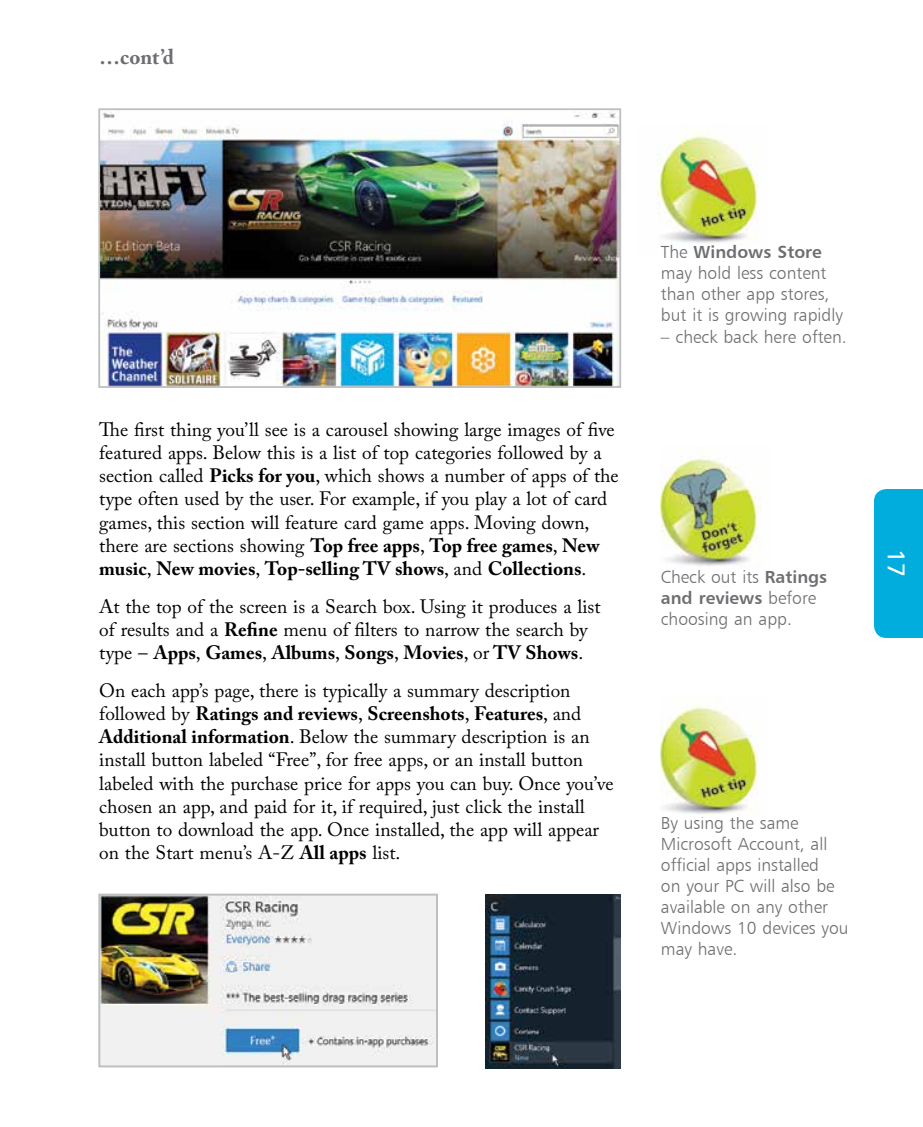
<style>
.page{position:relative;width:923px;height:1127px;background:#fff}
.page>*{position:absolute;margin:0;border:0;box-sizing:border-box;transform-origin:0 0}
.t1{font:24.5px "Humanist 777 BT Roman B";color:#fff}
.t2{font:700 21px "Adobe Caslon Pro";color:#6d6e71}
.t3{font:19.25px/23.1px "Adobe Caslon Pro";color:#000}
.t4{font:17.5px/21px "Humanist 777 BT Light B";color:#6d6e71}
.t5{font:17.5px "Humanist 777 BT Bold B";color:#6d6e71}
.s1{font-weight:700}
.s2{font-family:"Humanist 777 BT Light B"}
.s3{font-family:"Humanist 777 BT Bold B"}
</style>
<div class="page">
<div style="left:874px;top:489px;width:49px;height:148px;background:#00addc"></div>
<img style="left:661px;top:704px;width:97px;height:111px">
<img style="left:101px;top:111px;width:517px;height:274px">
<div style="left:98px;top:108px;width:523px;height:280px;border:2px solid #bcbec0"></div>
<img style="left:101px;top:896px;width:334px;height:168px">
<div style="left:98px;top:893px;width:340px;height:174px;border:2px solid #bcbec0"></div>
<img style="left:661px;top:456px;width:100px;height:111px">
<img style="left:656px;top:133px;width:102px;height:111px">
<img style="left:485px;top:894px;width:135px;height:173px">
<p class="t2" style="left:99px;top:45px;width:76px">…cont’d</p>
<p class="t3" style="left:99px;top:418px;width:521px">The first thing you’ll see is a carousel showing large images of five featured apps. Below this is a list of top categories followed by a section called <span class="s1">Picks for you</span>, which shows a number of apps of the type often used by the user. For example, if you play a lot of card games, this section will feature card game apps. Moving down, there are sections showing <span class="s1">Top free apps</span>, <span class="s1">Top free games</span>, <span class="s1">New music</span>, <span class="s1">New movies</span>, <span class="s1">Top-selling TV shows</span>, and <span class="s1">Collections</span>.</p>
<p class="t3" style="left:99px;top:594px;width:503px">At the top of the screen is a Search box. Using it produces a list of results and a <span class="s1">Refine</span> menu of filters to narrow the search by type – <span class="s1">Apps</span>, <span class="s1">Games</span>, <span class="s1">Albums</span>, <span class="s1">Songs</span>, <span class="s1">Movies</span>, or <span class="s1">TV Shows</span>.</p>
<p class="t3" style="left:99px;top:678px;width:516px">On each app’s page, there is typically a summary description followed by <span class="s1">Ratings and reviews</span>, <span class="s1">Screenshots</span>, <span class="s1">Features</span>, and <span class="s1">Additional information</span>. Below the summary description is an install button labeled “Free”, for free apps, or an install button labeled with the purchase price for apps you can buy. Once you’ve chosen an app, and paid for it, if required, just click the install button to download the app. Once installed, the app will appear on the Start menu’s A-Z <span class="s1">All apps</span> list.</p>
<p class="t5" style="left:661px;top:241px;width:162px"><span class="s2">The</span> Windows Store</p>
<p class="t4" style="left:661px;top:262px;width:183px">may hold less content than other app stores, but it is growing rapidly</p>
<p class="t4" style="left:661px;top:325px;width:187px">– check back here often.</p>
<p class="t4" style="left:661px;top:565px;width:168px">Check out its <span class="s3">Ratings</span></p>
<p class="t5" style="left:661px;top:586px;width:157px">and reviews <span class="s2">before</span></p>
<p class="t4" style="left:661px;top:607px;width:133px">choosing an app.</p>
<p class="t1" style="left:911px;top:549px;width:30px;rotate:90deg">17</p>
<p class="t4" style="left:661px;top:812px;width:189px">By using the same<br>Microsoft Account, all official apps installed<br>on your PC will also be available on any other<br>Windows 10 devices you may have.</p>
</div>
